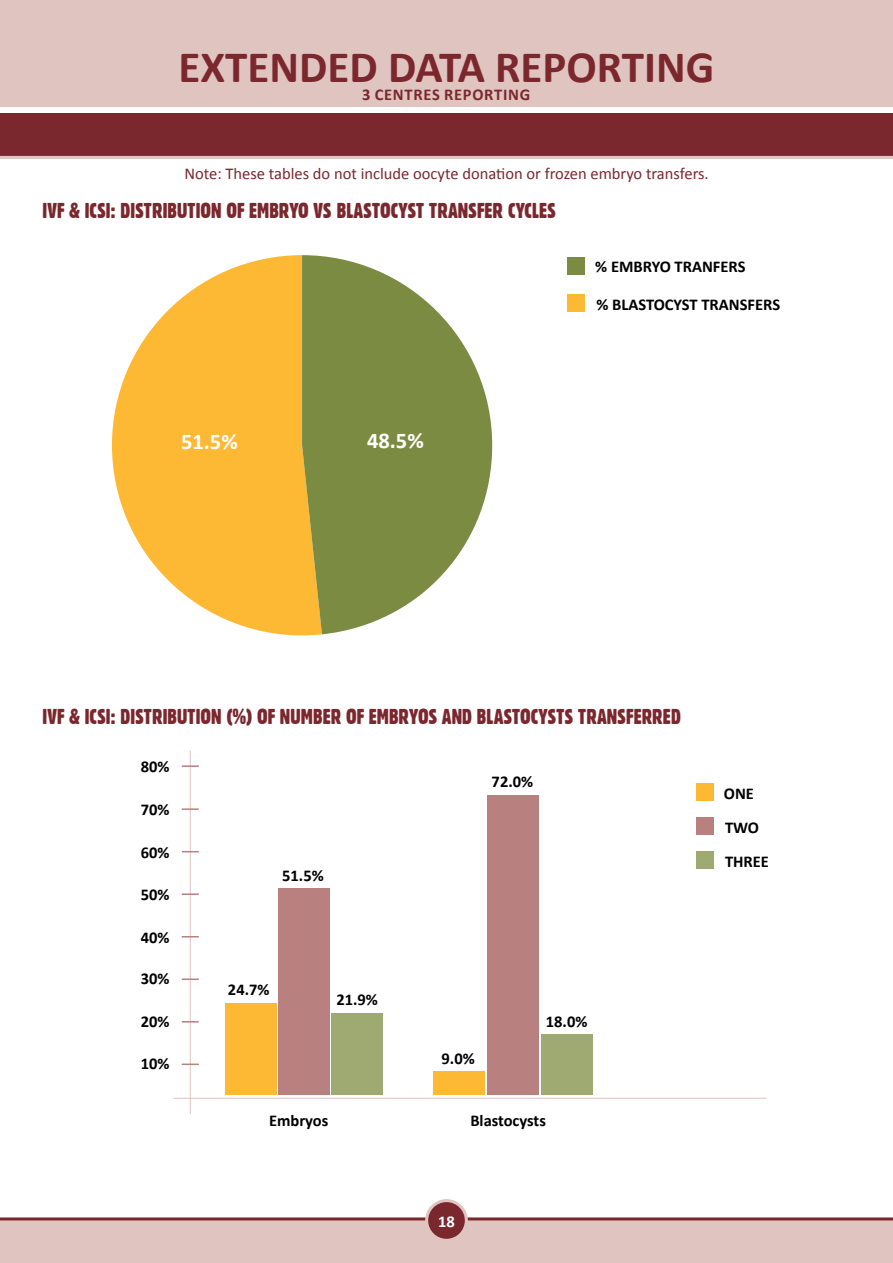
<style>
.page{position:relative;width:893px;height:1263px;background:#fff}
.page>*{position:absolute;margin:0;border:0;box-sizing:border-box;transform-origin:0 0}
.t1{font:700 45px "Calibri";color:#7b272e}
.t2{font:700 22.5px "Calibri";color:#fff}
.t3{font:21px "Gothic 821 Condensed BT";color:#7b272e}
.t4{font:700 16.5px/34px "Calibri";color:#000}
.t5{font:16.5px "Calibri";color:#7b272e}
.t6{font:700 16.5px "Calibri";color:#7b272e}
.t7{font:700 16.5px "Calibri";color:#fff}
</style>
<div class="page">
<div style="left:0;top:1220px;width:893px;height:43px;background:#e0c4c0"></div>
<hr style="left:0;top:1217px;width:893px;height:3px;background:#7b272e">
<div style="left:427px;top:1200px;width:39px;height:40px;background:#7b272e;border-radius:50%"></div>
<div style="left:425px;top:1199px;width:43px;height:43px;border:3px solid #e0c4c0;border-radius:50%"></div>
<svg style="left:112px;top:255px;width:210px;height:381px;fill:#fdb933"></svg>
<svg style="left:302px;top:255px;width:190px;height:379px;fill:#7b8c42"></svg>
<div style="left:0;top:113px;width:893px;height:44px;background:#7b272e"></div>
<hr style="left:0;top:156px;width:893px;height:3px;background:#e0c4c0">
<div style="left:0;top:0;width:893px;height:106px;background:#e0c4c0"></div>
<div style="left:568px;top:257px;width:17px;height:17px;background:#7b8c42"></div>
<div style="left:568px;top:294px;width:17px;height:17px;background:#fdb933"></div>
<hr style="left:190px;top:750px;width:1px;height:364px;background:#e0c4c0">
<hr style="left:173px;top:1098px;width:593px;height:1px;background:#e0c4c0">
<div style="left:225px;top:1003px;width:51px;height:92px;background:#fdb933"></div>
<div style="left:434px;top:1071px;width:51px;height:24px;background:#fdb933"></div>
<div style="left:279px;top:889px;width:51px;height:206px;background:#b8807e"></div>
<div style="left:488px;top:795px;width:51px;height:300px;background:#b8807e"></div>
<div style="left:332px;top:1013px;width:51px;height:82px;background:#9eaa71"></div>
<div style="left:541px;top:1034px;width:51px;height:61px;background:#9eaa71"></div>
<div style="left:696px;top:783px;width:17px;height:17px;background:#fdb933"></div>
<div style="left:696px;top:818px;width:17px;height:17px;background:#b8807e"></div>
<div style="left:696px;top:851px;width:17px;height:17px;background:#9eaa71"></div>
<svg style="left:182px;top:1063px;width:17px;height:2px"></svg>
<svg style="left:182px;top:1021px;width:17px;height:1px"></svg>
<svg style="left:182px;top:978px;width:17px;height:2px"></svg>
<svg style="left:182px;top:936px;width:17px;height:1px"></svg>
<svg style="left:182px;top:893px;width:17px;height:2px"></svg>
<svg style="left:182px;top:851px;width:17px;height:1px"></svg>
<svg style="left:182px;top:808px;width:17px;height:2px"></svg>
<svg style="left:182px;top:765px;width:17px;height:2px"></svg>
<h1 class="t1" style="left:179px;top:39px;width:537px">EXTENDED DATA REPORTING</h1>
<p class="t6" style="left:362px;top:84px;width:32px">3 Centres</p>
<p class="t6" style="left:444px;top:84px;width:21px">Reporting</p>
<p class="t5" style="left:185px;top:164px;width:526px">Note: These tables do not include oocyte donation or frozen embryo transfers.</p>
<p class="t3" style="left:43px;top:198px;width:98px">IVF &amp; ICSI: DISTRIBUTION</p>
<p class="t3" style="left:226px;top:198px;width:34px">OF EMBR</p>
<p class="t3" style="left:289px;top:198px;width:179px">YO VS BLASTOCYST TRANSFER</p>
<p class="t3" style="left:508px;top:198px;width:41px">CYCLES</p>
<p class="t4" style="left:595px;top:248px;width:152px">% EMBRYO TRANFERS</p>
<p class="t2" style="left:181px;top:428px;width:58px">51.5%</p>
<p class="t2" style="left:367px;top:427px;width:58px">48.5%</p>
<p class="t4" style="left:596px;top:286px;width:185px">% BLASTOCYST TRANSFERS</p>
<p class="t3" style="left:42px;top:704px;width:98px">IVF &amp; ICSI: DISTRIBUTION</p>
<p class="t3" style="left:226px;top:704px;width:455px">(%) OF NUMBER OF EMBRYOS AND BLASTOCYSTS TRANSFERRED</p>
<p class="t4" style="left:141px;top:749px;width:30px">80%</p>
<p class="t4" style="left:141px;top:792px;width:30px">70%</p>
<p class="t4" style="left:141px;top:834px;width:30px">60%</p>
<p class="t4" style="left:141px;top:877px;width:30px">50%</p>
<p class="t4" style="left:141px;top:919px;width:30px">40%</p>
<p class="t4" style="left:141px;top:961px;width:30px">30%</p>
<p class="t4" style="left:141px;top:1003px;width:30px">20%</p>
<p class="t4" style="left:141px;top:1046px;width:30px">10%</p>
<p class="t4" style="left:282px;top:857px;width:43px">51.5%</p>
<p class="t4" style="left:228px;top:972px;width:43px">24.7%</p>
<p class="t4" style="left:336px;top:982px;width:43px">21.9%</p>
<p class="t4" style="left:492px;top:764px;width:43px">72.0%</p>
<p class="t4" style="left:442px;top:1040px;width:35px">9.0%</p>
<p class="t4" style="left:546px;top:1004px;width:43px">18.0%</p>
<p class="t4" style="left:269px;top:1102px;width:61px">Embryos</p>
<p class="t4" style="left:470px;top:1102px;width:77px">Blastocysts</p>
<p class="t7" style="left:438px;top:1212px;width:18px">18</p>
<p class="t4" style="left:724px;top:775px;width:47px">ONE<br>TWO<br>THREE</p>
</div>
